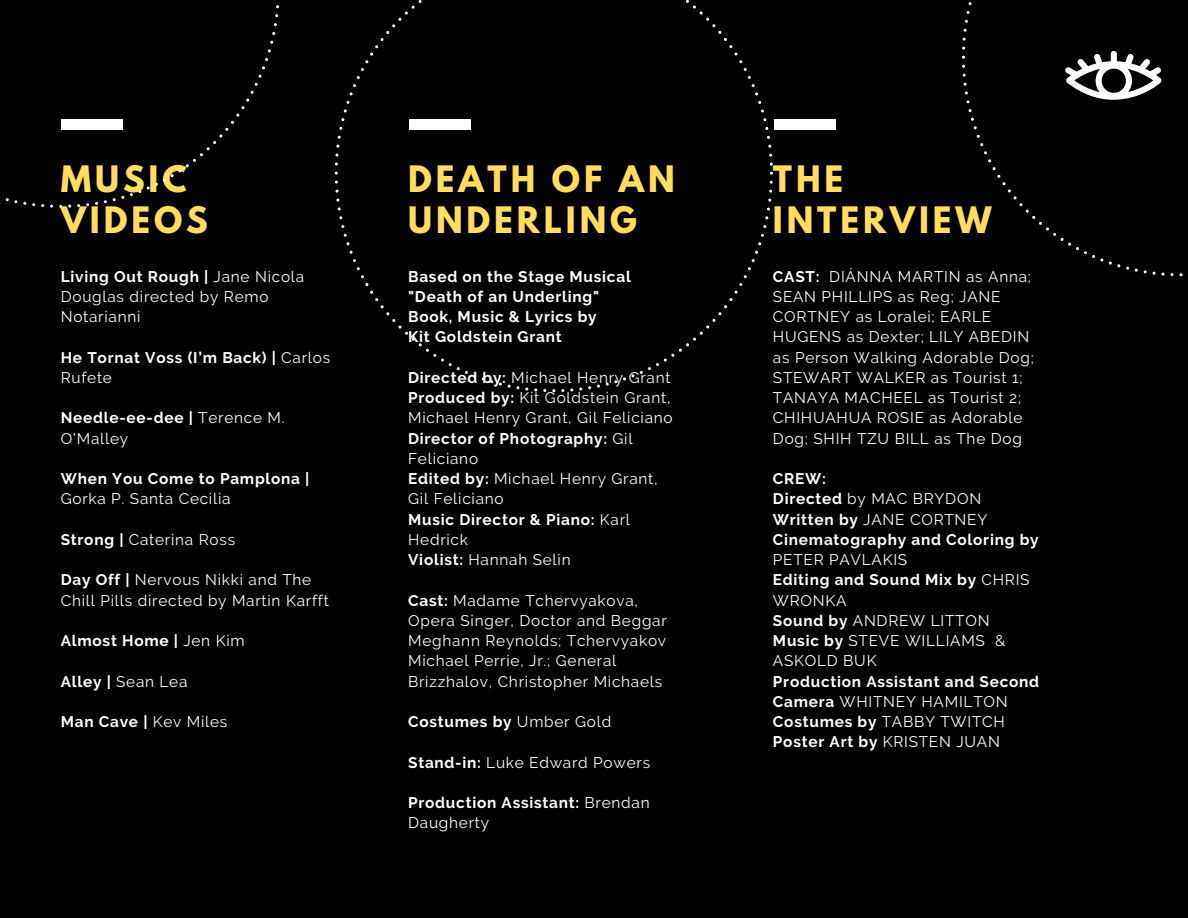
<style>
.page{position:relative;width:1188px;height:918px;background:#000}
.page>*{position:absolute;margin:0;border:0;box-sizing:border-box;transform-origin:0 0}
.t1{font:700 32.25px/40.5px "League Spartan";letter-spacing:.12em;color:#ffde59}
.t2{font:15.3px/20.2px "Raleway";letter-spacing:.05em;color:#fff}
.t3{font:700 15.3px/20.2px "Raleway";letter-spacing:.05em;color:#fff}
.s1{font-weight:700}
.s2{font-weight:400}
</style>
<div class="page">
<svg style="left:335px;top:0;width:438px;height:392px"></svg>
<svg style="left:5px;top:5px;width:275px;height:203px"></svg>
<div style="left:774px;top:119px;width:62px;height:10px;background:#fff"></div>
<svg style="left:962px;top:2px;width:221px;height:274px"></svg>
<div style="left:409px;top:119px;width:62px;height:10px;background:#fff"></div>
<p class="t1" style="left:61px;top:163px;width:149px">MUSIC<br>VIDEOS</p>
<p class="t2" style="left:61px;top:266px;width:245px"><span class="s1">Living Out Rough |</span> Jane Nicola<br>Douglas directed by Remo<br>Notarianni</p>
<h1 class="t3" style="left:61px;top:347px;width:271px">He Tornat Voss (I’m Back) | <span class="s2">Carlos<br>Rufete</span></h1>
<p class="t2" style="left:61px;top:408px;width:225px"><span class="s1">Needle-ee-dee |</span> Terence M.<br>O'Malley</p>
<p class="t3" style="left:61px;top:469px;width:250px">When You Come to Pamplona |<br><span class="s2">Gorka P. Santa Cecilia</span></p>
<p class="t2" style="left:61px;top:529px;width:176px"><span class="s1">Strong |</span> Caterina Ross</p>
<p class="t2" style="left:61px;top:570px;width:270px"><span class="s1">Day Off |</span> Nervous Nikki and The<br>Chill Pills directed by Martin Karfft</p>
<p class="t3" style="left:61px;top:631px;width:185px">Almost Home | <span class="s2">Jen Kim</span></p>
<p class="t2" style="left:61px;top:671px;width:128px"><span class="s1">Alley |</span> Sean Lea</p>
<p class="t3" style="left:61px;top:712px;width:168px">Man Cave | <span class="s2">Kev Miles</span></p>
<p class="t1" style="left:408px;top:163px;width:268px">DEATH OF AN<br>UNDERLING</p>
<p class="t3" style="left:408px;top:266px;width:224px">Based on the Stage Musical "Death of an Underling"<br>Book, Music &amp; Lyrics by<br>Kit Goldstein Grant</p>
<p class="t2" style="left:408px;top:367px;width:264px"><span class="s1">Directed by:</span> Michael Henry Grant</p>
<h1 class="t2" style="left:408px;top:388px;width:264px"><span class="s1">Produced by:</span> Kit Goldstein Grant,</h1>
<p class="t2" style="left:408px;top:408px;width:266px">Michael Henry Grant, Gil Feliciano</p>
<p class="t3" style="left:408px;top:428px;width:226px">Director of Photography: <span class="s2">Gil<br>Feliciano</span></p>
<p class="t2" style="left:408px;top:469px;width:251px"><span class="s1">Edited by:</span> Michael Henry Grant,</p>
<p class="t2" style="left:408px;top:489px;width:97px">Gil Feliciano</p>
<p class="t3" style="left:408px;top:509px;width:223px">Music Director &amp; Piano: <span class="s2">Karl<br>Hedrick</span></p>
<p class="t2" style="left:408px;top:550px;width:164px"><span class="s1">Violist:</span> Hannah Selin</p>
<p class="t2" style="left:408px;top:590px;width:260px"><span class="s1">Cast:</span> Madame Tchervyakova,<br>Opera Singer, Doctor and Beggar</p>
<p class="t2" style="left:408px;top:631px;width:259px">Meghann Reynolds; Tchervyakov</p>
<p class="t2" style="left:408px;top:651px;width:256px">Michael Perrie, Jr.; General<br>Brizzhalov, Christopher Michaels</p>
<p class="t3" style="left:408px;top:712px;width:205px">Costumes by <span class="s2">Umber Gold</span></p>
<p class="t2" style="left:408px;top:752px;width:244px"><span class="s1">Stand-in:</span> Luke Edward Powers</p>
<p class="t3" style="left:408px;top:793px;width:243px">Production Assistant: <span class="s2">Brendan<br>Daugherty</span></p>
<p class="t1" style="left:773px;top:163px;width:220px">THE<br>INTERVIEW</p>
<p class="t2" style="left:773px;top:266px;width:260px"><span class="s1">CAST:</span> DIÁNNA MARTIN as Anna;</p>
<h1 class="t2" style="left:773px;top:286px;width:262px">SEAN PHILLIPS as Reg; JANE<br>CORTNEY as Loralei; EARLE<br>HUGENS as Dexter; LILY ABEDIN as Person Walking Adorable Dog;</h1>
<h2 class="t2" style="left:773px;top:367px;width:251px">STEWART WALKER as Tourist 1;</h2>
<p class="t2" style="left:773px;top:388px;width:250px">TANAYA MACHEEL as Tourist 2;</p>
<p class="t2" style="left:773px;top:408px;width:251px">CHIHUAHUA ROSIE as Adorable<br>Dog; SHIH TZU BILL as The Dog</p>
<p class="t3" style="left:773px;top:469px;width:55px">CREW:</p>
<p class="t2" style="left:773px;top:489px;width:210px"><span class="s1">Directed</span> by MAC BRYDON</p>
<p class="t2" style="left:773px;top:509px;width:216px"><span class="s1">Written by</span> JANE CORTNEY</p>
<p class="t3" style="left:773px;top:529px;width:267px">Cinematography and Coloring by<br><span class="s2">PETER PAVLAKIS</span></p>
<p class="t3" style="left:773px;top:570px;width:258px">Editing and Sound Mix by <span class="s2">CHRIS<br>WRONKA</span></p>
<p class="t2" style="left:773px;top:610px;width:218px"><span class="s1">Sound by</span> ANDREW LITTON</p>
<p class="t2" style="left:773px;top:631px;width:234px"><span class="s1">Music by</span> STEVE WILLIAMS &amp;<br>ASKOLD BUK</p>
<p class="t3" style="left:773px;top:671px;width:268px">Production Assistant and Second<br>Camera <span class="s2">WHITNEY HAMILTON</span></p>
<p class="t2" style="left:773px;top:712px;width:233px"><span class="s1">Costumes by</span> TABBY TWITCH</p>
<p class="t3" style="left:773px;top:732px;width:229px">Poster Art by <span class="s2">KRISTEN JUAN</span></p>
</div>
